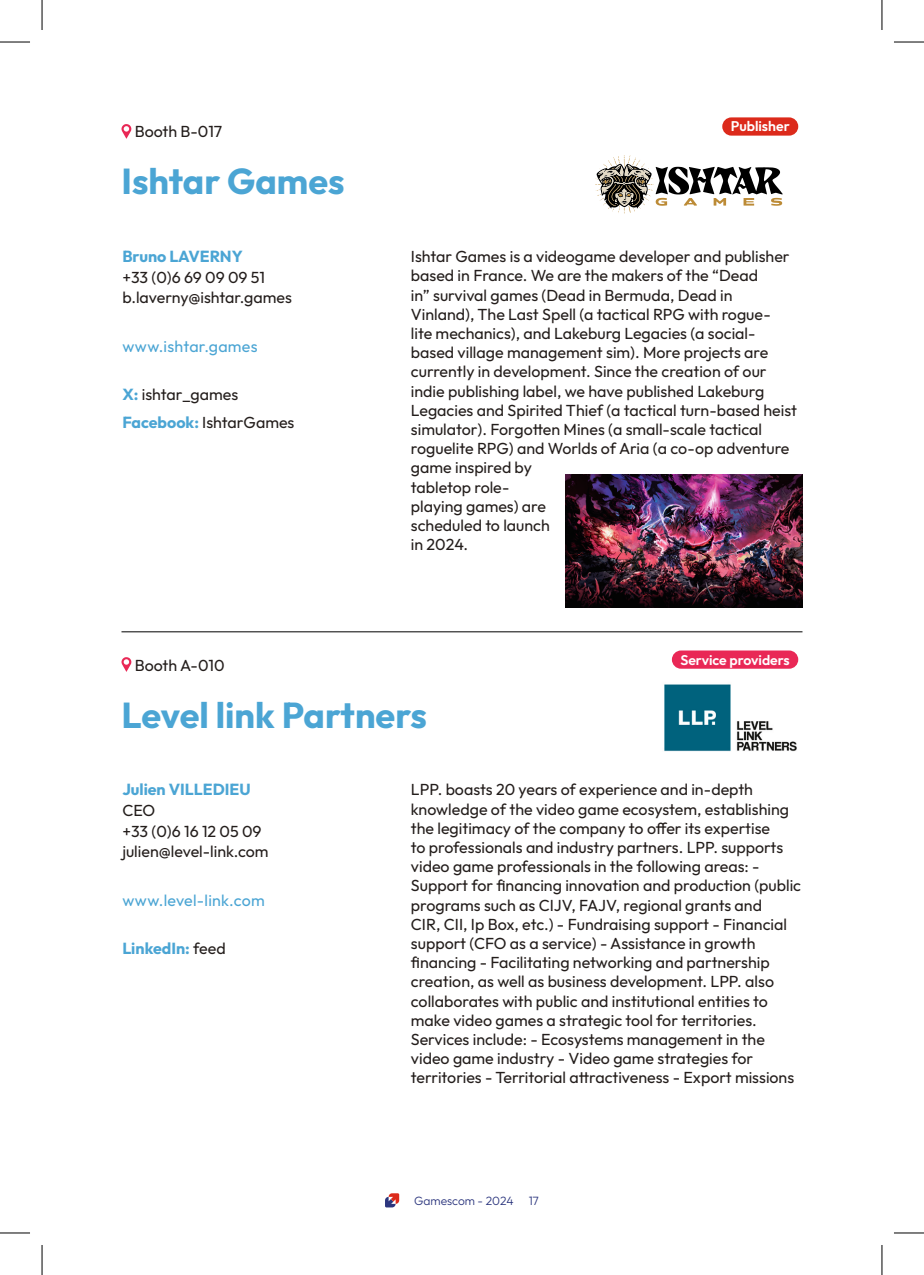
<style>
.page{position:relative;width:924px;height:1275px;background:#fff}
.page>*{position:absolute;margin:0;border:0;box-sizing:border-box;transform-origin:0 0}
.t1{font:700 36px "Outfit";color:#4ba5d4}
.t2{font:16px/19.2px "Outfit";color:#241e1c}
.t3{font:700 16px "Outfit";color:#4ba5d4}
.t4{font:16px "Outfit";letter-spacing:.015em;color:#4ba5d4}
.t5{font:600 14px "Outfit";color:#fff}
.t6{font:300 12px "Outfit";color:#2c367e}
.s1{font-weight:700;color:#4ba5d4}
.s2{font-weight:400;color:#241e1c}
</style>
<div class="page">
<svg style="left:385px;top:1193px;width:14px;height:14px"></svg>
<hr style="left:121px;top:631px;width:681px;height:1px;background:#000">
<img style="left:664px;top:684px;width:133px;height:68px">
<div style="left:671px;top:650px;width:126px;height:18px;background:#e92856;border-radius:9px"></div>
<svg style="left:121px;top:657px;width:10px;height:15px"></svg>
<svg style="left:595px;top:155px;width:187px;height:59px"></svg>
<div style="left:722px;top:117px;width:75px;height:19px;background:#dc2a1b;border-radius:9px"></div>
<svg style="left:121px;top:124px;width:10px;height:15px"></svg>
<img style="left:565px;top:474px;width:237px;height:133px">
<hr style="left:0;top:42px;width:30px;height:1px;background:#000">
<hr style="left:893px;top:42px;width:30px;height:1px;background:#000">
<hr style="left:0;top:1232px;width:30px;height:1px;background:#000">
<hr style="left:893px;top:1232px;width:30px;height:1px;background:#000">
<hr style="left:42px;top:0;width:1px;height:30px;background:#000">
<hr style="left:42px;top:1245px;width:1px;height:30px;background:#000">
<hr style="left:881px;top:0;width:1px;height:30px;background:#000">
<hr style="left:881px;top:1245px;width:1px;height:30px;background:#000">
<p class="t2" style="left:135px;top:122px;width:89px">Booth B-017</p>
<p class="t5" style="left:730px;top:118px;width:60px">Publisher</p>
<h1 class="t1" style="left:121px;top:161px;width:224px">Ishtar Games</h1>
<p class="t3" style="left:122px;top:247px;width:122px">Bruno LAVERNY</p>
<p class="t2" style="left:122px;top:267px;width:171px;line-height:20.6px">+33 (0)6 69 09 09 51 b.laverny@ishtar.games</p>
<p class="t4" style="left:122px;top:338px;width:137px">www.ishtar.games</p>
<p class="t2" style="left:122px;top:380px;width:173px;line-height:27.8px"><span class="s1">X:</span> ishtar_games<br><span class="s1">Facebook:</span> IshtarGames</p>
<p class="t2" style="left:411px;top:247px;width:387px">Ishtar Games is a videogame developer and publisher based in France. We are the makers of the “Dead<br>in” survival games (Dead in Bermuda, Dead in Vinland), The Last Spell (a tactical RPG with rogue-<br>lite mechanics), and Lakeburg Legacies (a social&shy;based village management sim). More projects are currently in development. Since the creation of our indie publishing label, we have published Lakeburg Legacies and Spirited Thief (a tactical turn-based heist simulator). Forgotten Mines (a small-scale tactical roguelite RPG) and Worlds of Aria (a co-op adventure game inspired by<br>tabletop role-<br>playing games) are<br>scheduled to launch<br>in 2024.</p>
<p class="t2" style="left:135px;top:655px;width:91px">Booth A-010</p>
<p class="t5" style="left:680px;top:651px;width:111px">Service providers</p>
<h1 class="t1" style="left:121px;top:694px;width:307px">Level link Partners</h1>
<p class="t3" style="left:122px;top:780px;width:130px">Julien VILLEDIEU</p>
<p class="t2" style="left:122px;top:800px;width:148px;line-height:20.6px">CEO<br>+33 (0)6 16 12 05 09 julien@level-link.com</p>
<p class="t4" style="left:122px;top:891px;width:144px">www.level-link.com</p>
<p class="t3" style="left:122px;top:939px;width:105px">LinkedIn: <span class="s2">feed</span></p>
<p class="t2" style="left:411px;top:780px;width:391px">LPP. boasts 20 years of experience and in-depth knowledge of the video game ecosystem, establishing the legitimacy of the company to offer its expertise<br>to professionals and industry partners. LPP. supports video game professionals in the following areas: - Support for financing innovation and production (public programs such as CIJV, FAJV, regional grants and<br>CIR, CII, Ip Box, etc.) - Fundraising support - Financial support (CFO as a service) - Assistance in growth financing - Facilitating networking and partnership creation, as well as business development. LPP. also collaborates with public and institutional entities to make video games a strategic tool for territories.<br>Services include: - Ecosystems management in the video game industry - Video game strategies for territories - Territorial attractiveness - Export missions</p>
<p class="t6" style="left:414px;top:1193px;width:126px">Gamescom - 2024 17</p>
</div>
